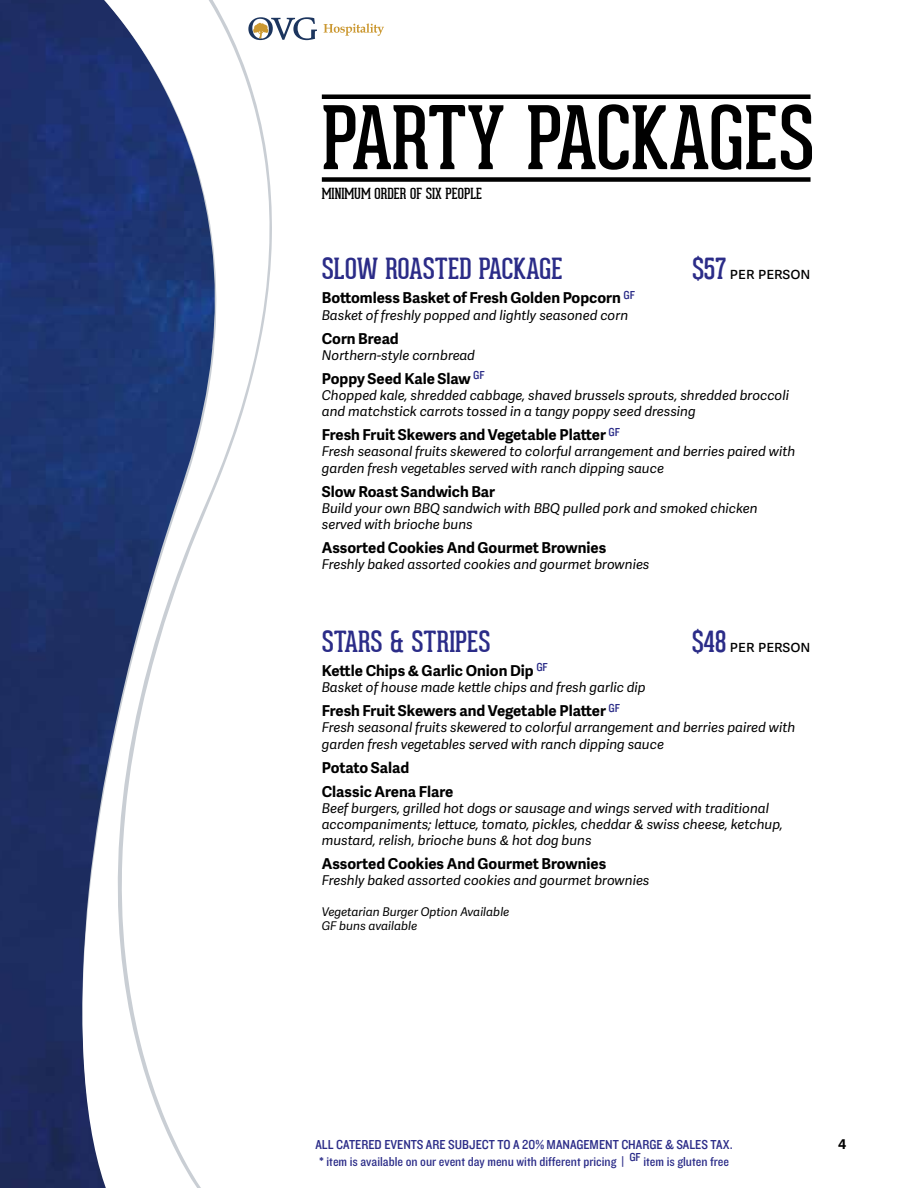
<style>
.page{position:relative;width:918px;height:1188px;background:#fff}
.page>*{position:absolute;margin:0;border:0;box-sizing:border-box;transform-origin:0 0}
.t1{font:85.5px "Geared Slab";letter-spacing:-.01em;color:#000}
.t2{font:28.5px "Geared Slab";color:#2b2c88}
.t3{font:16.5px "Adelle Sans";color:#000}
.t4{font:700 15px/24px "Adelle Sans";color:#000}
.t5{font:15px "Geared Slab";color:#000}
.t6{font:italic 13.5px/16.2px "Adelle Sans";color:#000}
.t7{font:13.5px/16.2px "Knockout HTF30 Junior Welterwt";color:#2b2c88}
.t8{font:700 13.5px "Adelle Sans";color:#000}
.t9{font:italic 12px/14.4px "Adelle Sans";color:#000}
.s1{font-family:"Geared Slab";font-size:28.5px;color:#2b2c88}
</style>
<div class="page">
<img style="left:0;top:0;width:9px;height:1188px">
<svg style="left:9px;top:0;width:315px;height:1188px"></svg>
<svg style="left:248px;top:17px;width:69px;height:23px"></svg>
<svg style="left:324px;top:23px;width:60px;height:13px"></svg>
<div style="left:322px;top:177px;width:489px;height:5px;background:#000"></div>
<div style="left:322px;top:94px;width:489px;height:5px;background:#000"></div>
<h1 class="t1" style="left:322px;top:87px;width:494px">PARTY PACKAGES</h1>
<p class="t5" style="left:322px;top:185px;width:162px">MINIMUM ORDER OF SIX PEOPLE</p>
<h2 class="t2" style="left:322px;top:252px;width:242px">SLOW ROASTED PACKAGE</h2>
<p class="t3" style="left:692px;top:262px;width:120px"><span class="s1">$57</span> per person</p>
<p class="t4" style="left:322px;top:285px;width:315px">Bottomless Basket of Fresh Golden Popcorn <sup>GF</sup></p>
<p class="t6" style="left:322px;top:306px;width:308px">Basket of freshly popped and lightly seasoned corn</p>
<p class="t4" style="left:322px;top:326px;width:78px">Corn Bread</p>
<p class="t6" style="left:322px;top:346px;width:155px">Northern-style cornbread</p>
<p class="t4" style="left:322px;top:366px;width:164px">Poppy Seed Kale Slaw <sup>GF</sup></p>
<p class="t6" style="left:322px;top:387px;width:469px">Chopped kale, shredded cabbage, shaved brussels sprouts, shredded broccoli and matchstick carrots tossed in a tangy poppy seed dressing</p>
<p class="t4" style="left:322px;top:422px;width:300px">Fresh Fruit Skewers and Vegetable Platter <sup>GF</sup></p>
<p class="t6" style="left:322px;top:443px;width:475px">Fresh seasonal fruits skewered to colorful arrangement and berries paired with garden fresh vegetables served with ranch dipping sauce</p>
<p class="t4" style="left:322px;top:479px;width:175px">Slow Roast Sandwich Bar</p>
<p class="t6" style="left:322px;top:499px;width:437px">Build your own BBQ sandwich with BBQ pulled pork and smoked chicken served with brioche buns</p>
<p class="t4" style="left:322px;top:535px;width:286px">Assorted Cookies And Gourmet Brownies</p>
<p class="t6" style="left:322px;top:556px;width:329px">Freshly baked assorted cookies and gourmet brownies</p>
<h2 class="t2" style="left:322px;top:624px;width:170px">STARS &amp; STRIPES</h2>
<p class="t3" style="left:692px;top:634px;width:120px"><span class="s1">$48</span> per person</p>
<p class="t4" style="left:322px;top:658px;width:228px">Kettle Chips &amp; Garlic Onion Dip <sup>GF</sup></p>
<p class="t6" style="left:322px;top:679px;width:325px">Basket of house made kettle chips and fresh garlic dip</p>
<p class="t4" style="left:322px;top:698px;width:300px">Fresh Fruit Skewers and Vegetable Platter <sup>GF</sup></p>
<p class="t6" style="left:322px;top:719px;width:475px">Fresh seasonal fruits skewered to colorful arrangement and berries paired with garden fresh vegetables served with ranch dipping sauce</p>
<p class="t4" style="left:322px;top:755px;width:133px">Potato Salad<br>Classic Arena Flare</p>
<p class="t6" style="left:322px;top:799px;width:463px">Beef burgers, grilled hot dogs or sausage and wings served with traditional accompaniments; lettuce, tomato, pickles, cheddar &amp; swiss cheese, ketchup, mustard, relish, brioche buns &amp; hot dog buns</p>
<p class="t4" style="left:322px;top:851px;width:286px">Assorted Cookies And Gourmet Brownies</p>
<p class="t6" style="left:322px;top:872px;width:329px">Freshly baked assorted cookies and gourmet brownies</p>
<p class="t9" style="left:322px;top:904px;width:189px">Vegetarian Burger Option Available<br>GF buns available</p>
<p class="t7" style="left:315px;top:1137px;width:419px">ALL CATERED EVENTS ARE SUBJECT TO A 20% MANAGEMENT CHARGE &amp; SALES TAX. * item is available on our event day menu with different pricing | <sup>GF</sup> item is gluten free</p>
<p class="t8" style="left:838px;top:1134px;width:10px">4</p>
</div>
